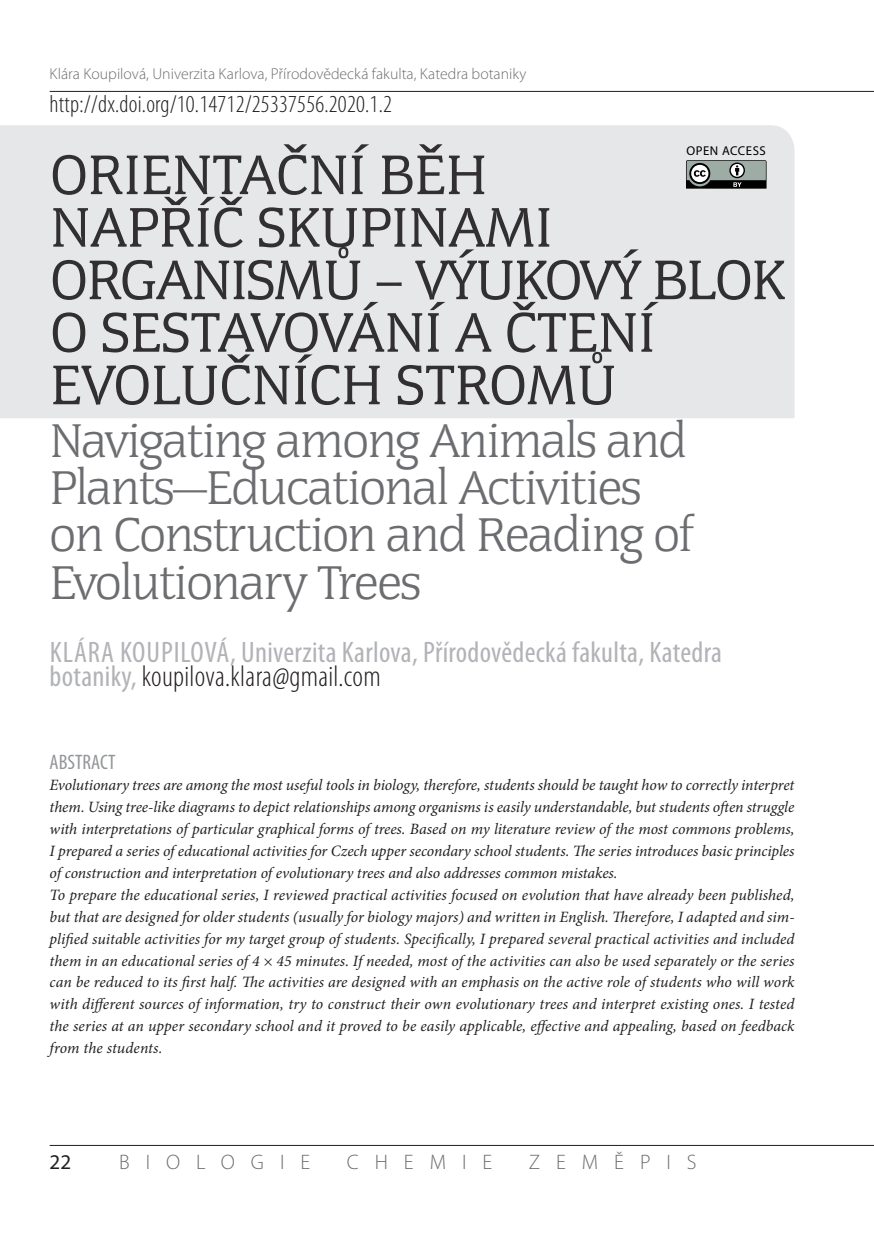
<style>
.page{position:relative;width:874px;height:1241px;background:#fff}
.page>*{position:absolute;margin:0;border:0;box-sizing:border-box;transform-origin:0 0}
.t1{font:57.75px/52.5px "Congress TOT";letter-spacing:-.005em;color:#312f30}
.t2{font:300 49px/47.2px "Congress TOT";letter-spacing:-.03em;color:#6c6d70}
.t3{font:condensed 29.75px/24.5px "Myriad Pro";letter-spacing:.01em;color:#b2b3b7}
.t4{font:300 condensed 24.5px "Myriad Pro";letter-spacing:.01em;color:#231f20}
.t5{font:300 21px "Myriad Pro";letter-spacing:.76em;color:#6c6d70}
.t6{font:condensed 21px "Myriad Pro";color:#939598}
.t7{font:21px "Myriad Pro";color:#231f20}
.t8{font:italic 15.75px/21.9px "Minion Pro";color:#231f20}
.t9{font:300 15.75px "Myriad Pro";color:#6c6d70}
.t10{font:12.78px "Myriad Pro";letter-spacing:.04em;color:#000001}
.s1{font-weight:300;color:#231f20}
</style>
<div class="page">
<hr style="left:50px;top:1144px;width:823px;height:1px;background:#231f20">
<hr style="left:50px;top:91px;width:823px;height:1px;background:#231f20">
<div style="left:0;top:125px;width:794px;height:293px;background:#e6e7e9"></div>
<svg style="left:685px;top:160px;width:81px;height:29px;background:#717875"></svg>
<p class="t9" style="left:50px;top:65px;width:478px">Klára Koupilová, Univerzita Karlova, Přírodovědecká fakulta, Katedra botaniky</p>
<h3 class="t4" style="left:50px;top:89px;width:343px">http://dx.doi.org/10.14712/25337556.2020.1.2</h3>
<h1 class="t1" style="left:50px;top:149px;width:736px">ORIENTAČNÍ BĚH<br>NAPŘÍČ SKUPINAMI<br>ORGANISMŮ – VÝUKOVÝ BLOK<br>O SESTAVOVÁNÍ A ČTENÍ<br>EVOLUČNÍCH STROMŮ</h1>
<h2 class="t2" style="left:50px;top:417px;width:645px">Navigating among Animals and<br>Plants—Educational Activities on Construction and Reading of<br>Evolutionary Trees</h2>
<h3 class="t3" style="left:50px;top:639px;width:673px">KLÁRA KOUPILOVÁ, Univerzita Karlova, Přírodovědecká fakulta, Katedra botaniky, <span class="s1">koupilova.klara@gmail.com</span></h3>
<p class="t10" style="left:686px;top:143px;width:81px">OPEN ACCESS</p>
<h3 class="t6" style="left:50px;top:748px;width:67px">ABSTRACT</h3>
<p class="t8" style="left:50px;top:774px;width:746px">Evolutionary trees are among the most useful tools in biology, therefore, students should be taught how to correctly interpret them. Using tree-like diagrams to depict relationships among organisms is easily understandable, but students often struggle with interpretations of particular graphical forms of trees. Based on my literature review of the most commons problems, I prepared a series of educational activities for Czech upper secondary school students. The series introduces basic principles of construction and interpretation of evolutionary trees and also addresses common mistakes.<br>To prepare the educational series, I reviewed practical activities focused on evolution that have already been published, but that are designed for older students (usually for biology majors) and written in English. Therefore, I adapted and sim&shy;plified suitable activities for my target group of students. Specifically, I prepared several practical activities and included them in an educational series of 4 × 45 minutes. If needed, most of the activities can also be used separately or the series can be reduced to its first half. The activities are designed with an emphasis on the active role of students who will work with different sources of information, try to construct their own evolutionary trees and interpret existing ones. I tested the series at an upper secondary school and it proved to be easily applicable, effective and appealing, based on feedback from the students.</p>
<h3 class="t7" style="left:50px;top:1148px;width:23px">22</h3>
<h3 class="t5" style="left:119px;top:1149px;width:192px">BIOLOGIE</h3>
<h3 class="t5" style="left:346px;top:1149px;width:147px">CHEMIE</h3>
<h3 class="t5" style="left:528px;top:1149px;width:169px">ZEMĚPIS</h3>
</div>
